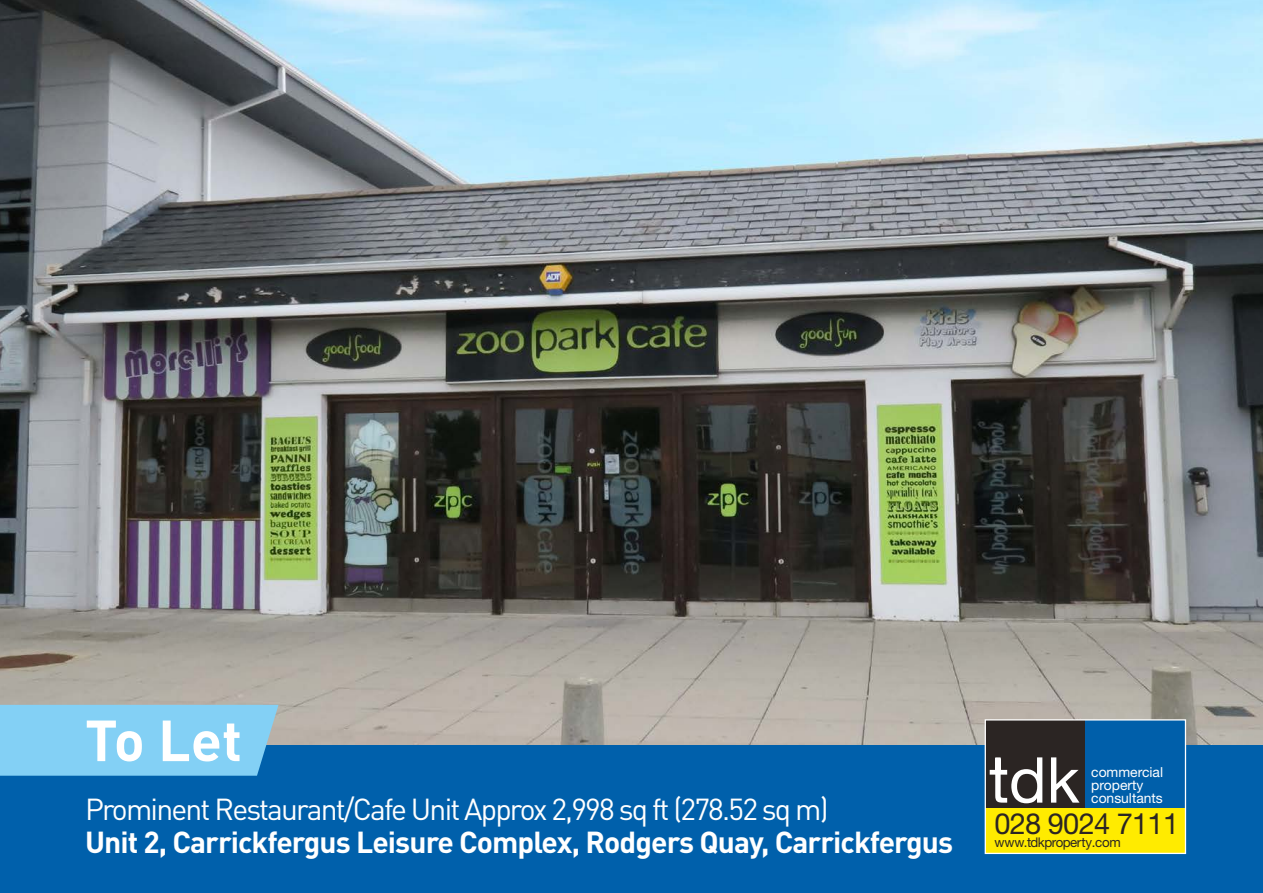
<style>
.page{position:relative;width:1263px;height:893px;background:#fff}
.page>*{position:absolute;margin:0;border:0;box-sizing:border-box;transform-origin:0 0}
.t1{font:700 57px "DIN Pro";color:#fff}
.t2{font:700 30px "DIN Pro";letter-spacing:-.03em;color:#fff}
.t3{font:30px "DIN Pro";letter-spacing:-.06em;color:#fff}
.t4{font:29.1px "Helvetica Neue";letter-spacing:-.025em;color:#2b2523}
.t5{font:13.8px/12.8px "Helvetica Neue";color:#fff}
.t6{font:13.35px "Helvetica Neue";letter-spacing:-.025em;color:#2b2523}
</style>
<div class="page">
<img style="left:0;top:0;width:1263px;height:745px">
<div style="left:0;top:745px;width:1263px;height:148px;background:#0060ab"></div>
<div style="left:0;top:705px;width:279px;height:71px;background:#83d0f5"></div>
<div style="left:985px;top:808px;width:200px;height:46px;background:#ffeb00"></div>
<div style="left:985px;top:720px;width:100px;height:88px;background:#2b2523"></div>
<svg style="left:990px;top:757px;width:52px;height:46px"></svg>
<svg style="left:1051px;top:757px;width:28px;height:46px"></svg>
<div style="left:1085px;top:720px;width:100px;height:88px;background:#005faa"></div>
<div style="left:985px;top:719px;width:201px;height:135px;border:1px solid #fff"></div>
<h1 class="t1" style="left:85px;top:702px;width:159px">To Let</h1>
<p class="t3" style="left:85px;top:789px;width:745px">Prominent Restaurant/Cafe Unit Approx 2,998 sq ft (278.52 sq m)</p>
<p class="t2" style="left:85px;top:822px;width:870px">Unit 2, Carrickfergus Leisure Complex, Rodgers Quay, Carrickfergus</p>
<p class="t5" style="left:1091px;top:766px;width:73px">commercial property consultants</p>
<p class="t4" style="left:994px;top:806px;width:186px">028 9024 7111</p>
<p class="t6" style="left:994px;top:834px;width:128px">www.tdkproperty.com</p>
</div>
